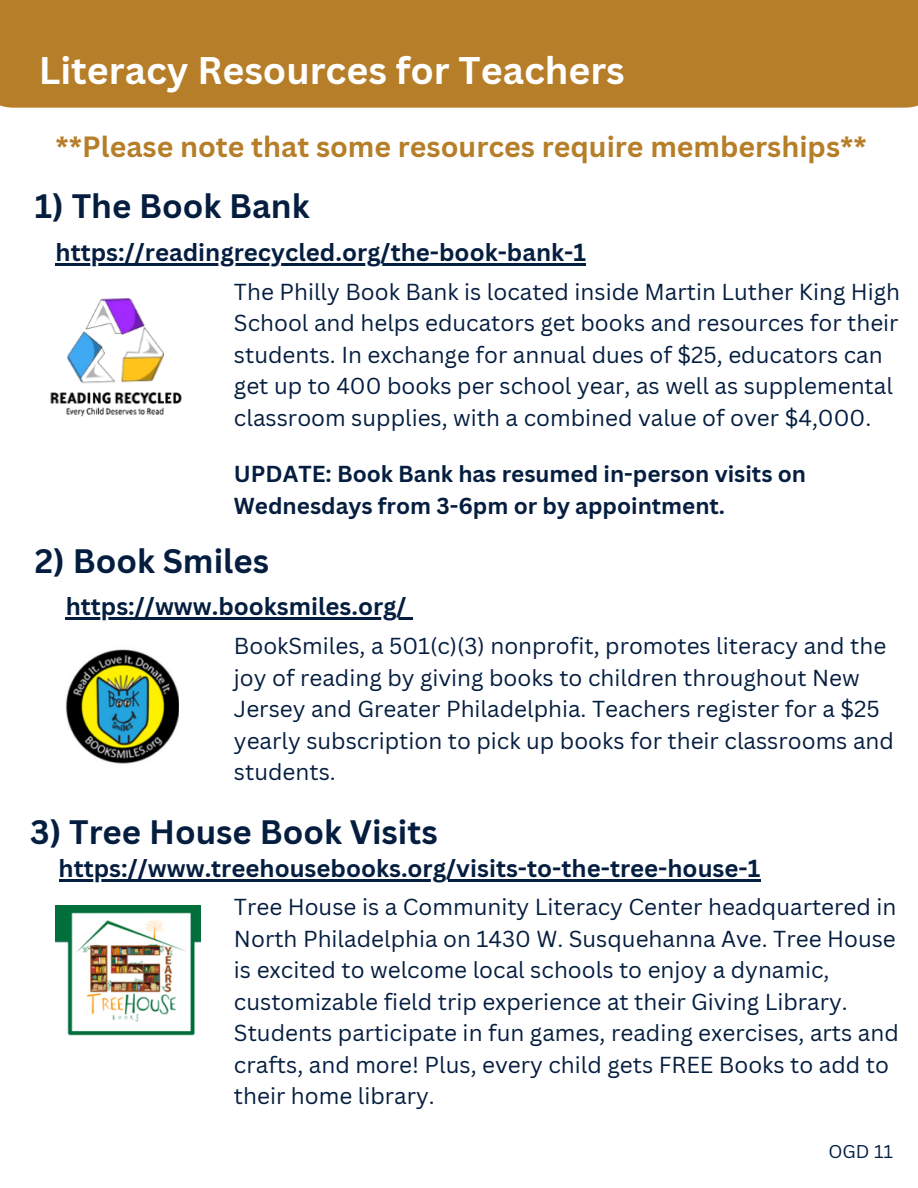
<style>
.page{position:relative;width:918px;height:1188px;background:#fff}
.page>*{position:absolute;margin:0;border:0;box-sizing:border-box;transform-origin:0 0}
.t1{font:700 37.5px "Canva Sans";color:#fff}
.t2{font:700 33px "Canva Sans";color:#051e40}
.t3{font:700 28.5px "Canva Sans";color:#b67e28}
.t4{font:700 24px "Canva Sans";color:#051e40}
.t5{font:22.5px/31.5px "Canva Sans";color:#051e40}
.t6{font:700 22.5px/31.5px "Canva Sans";color:#051e40}
.t7{font:18px "Canva Sans";color:#051e40}
</style>
<div class="page">
<div style="left:0;top:0;width:918px;height:108px;background:#b67e28"></div>
<img style="left:50px;top:298px;width:132px;height:119px">
<img style="left:65px;top:649px;width:113px;height:115px">
<img style="left:56px;top:905px;width:145px;height:131px">
<hr style="left:56px;top:263px;width:530px;height:2px;background:#051e40">
<hr style="left:66px;top:617px;width:341px;height:3px;background:#051e40">
<svg style="left:407px;top:617px;width:5px;height:3px"></svg>
<hr style="left:59px;top:880px;width:701px;height:2px;background:#051e40">
<h1 class="t1" style="left:39px;top:44px;width:588px">Literacy Resources for Teachers</h1>
<p class="t3" style="left:56px;top:126px;width:813px">**Please note that some resources require memberships**</p>
<h2 class="t2" style="left:35px;top:183px;width:276px">1) The Book Bank</h2>
<p class="t4" style="left:56px;top:235px;width:532px">https://readingrecycled.org/the-book-bank-1</p>
<p class="t5" style="left:234px;top:275px;width:668px">The Philly Book Bank is located inside Martin Luther King High School and helps educators get books and resources for their students. In exchange for annual dues of $25, educators can get up to 400 books per school year, as well as supplemental classroom supplies, with a combined value of over $4,000.</p>
<p class="t6" style="left:234px;top:458px;width:574px">UPDATE: Book Bank has resumed in-person visits on<br>Wednesdays from 3-6pm or by appointment.</p>
<h2 class="t2" style="left:35px;top:538px;width:236px">2) Book Smiles</h2>
<p class="t4" style="left:66px;top:590px;width:343px">https://www.booksmiles.org/</p>
<p class="t5" style="left:234px;top:630px;width:662px">BookSmiles, a 501(c)(3) nonprofit, promotes literacy and the joy of reading by giving books to children throughout New Jersey and Greater Philadelphia. Teachers register for a $25 yearly subscription to pick up books for their classrooms and students.</p>
<h2 class="t2" style="left:30px;top:808px;width:409px">3) Tree House Book Visits</h2>
<p class="t4" style="left:59px;top:852px;width:703px">https://www.treehousebooks.org/visits-to-the-tree-house-1</p>
<p class="t5" style="left:234px;top:891px;width:666px">Tree House is a Community Literacy Center headquartered in North Philadelphia on 1430 W. Susquehanna Ave. Tree House is excited to welcome local schools to enjoy a dynamic, customizable field trip experience at their Giving Library.<br>Students participate in fun games, reading exercises, arts and crafts, and more! Plus, every child gets FREE Books to add to their home library.</p>
<p class="t7" style="left:829px;top:1139px;width:66px">OGD 11</p>
</div>
